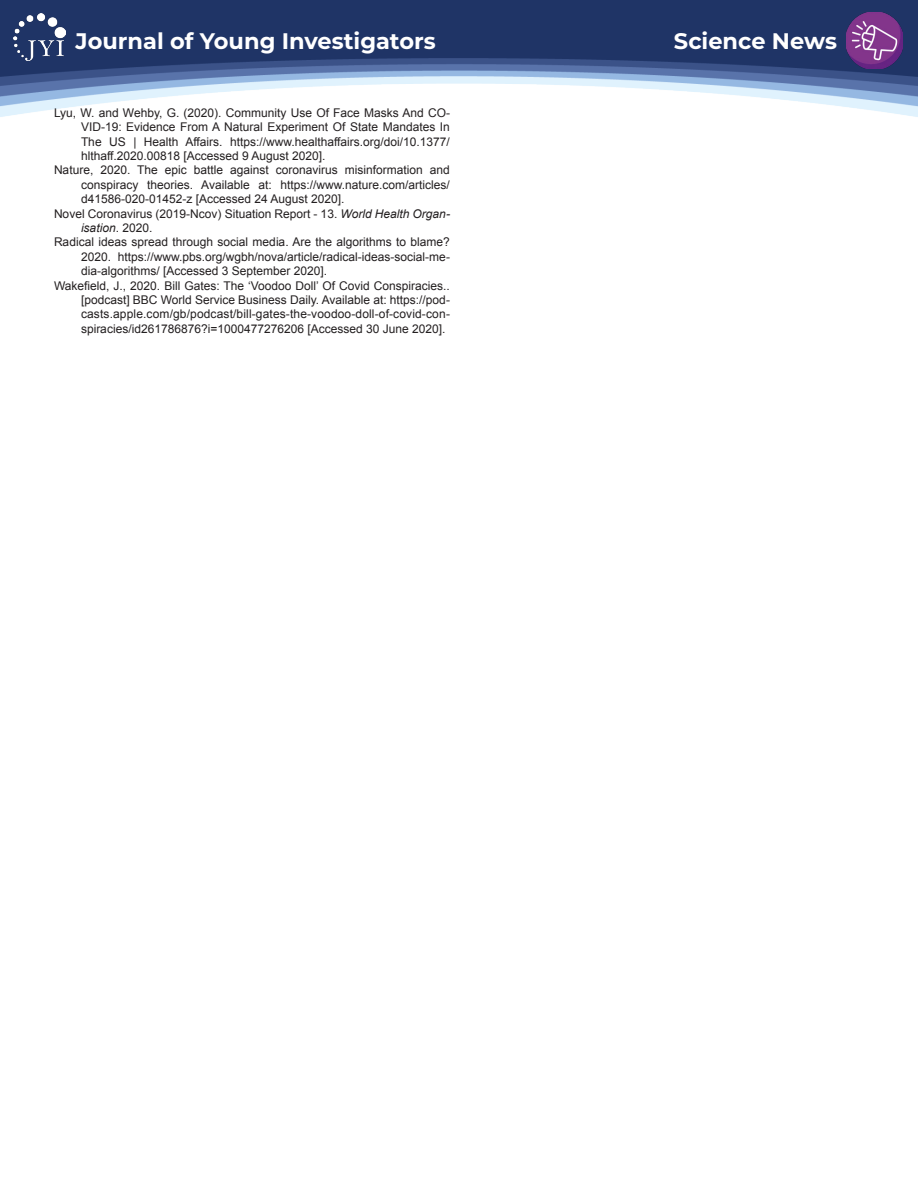
<style>
.page{position:relative;width:918px;height:1188px;background:#fff}
.page>*{position:absolute;margin:0;border:0;box-sizing:border-box;transform-origin:0 0}
.t1{font:700 22.5px "Montserrat";color:#fff}
.t2{font:12px "Arial";color:#231f20}
.t3{font:italic 12px "Arial";color:#231f20}
.s1{font-style:italic}
.s2{font-style:normal}
</style>
<div class="page">
<div style="left:0;top:0;width:918px;height:22px;background:#1f3466"></div>
<img style="left:0;top:22px;width:918px;height:95px">
<img style="left:14px;top:14px;width:51px;height:47px">
<img style="left:846px;top:12px;width:57px;height:57px">
<h1 class="t1" style="left:76px;top:25px;width:362px">Journal of Young Investigators</h1>
<h1 class="t1" style="left:674px;top:25px;width:165px">Science News</h1>
<p class="t2" style="left:54px;top:105px;width:397px">Lyu, W. and Wehby, G. (2020). Community Use Of Face Masks And CO-</p>
<p class="t2" style="left:81px;top:119px;width:370px">VID-19: Evidence From A Natural Experiment Of State Mandates In</p>
<p class="t2" style="left:81px;top:133px;width:370px">The US | Health Affairs. https://www.healthaffairs.org/doi/10.1377/</p>
<p class="t2" style="left:81px;top:148px;width:246px">hlthaff.2020.00818 [Accessed 9 August 2020].</p>
<p class="t2" style="left:54px;top:162px;width:397px">Nature, 2020. The epic battle against coronavirus misinformation and</p>
<p class="t2" style="left:81px;top:177px;width:370px">conspiracy theories. Available at: https://www.nature.com/articles/</p>
<p class="t2" style="left:81px;top:191px;width:265px">d41586-020-01452-z [Accessed 24 August 2020].</p>
<p class="t2" style="left:54px;top:205px;width:398px">Novel Coronavirus (2019-Ncov) Situation Report - 13. <span class="s1">World Health Organ-</span></p>
<p class="t3" style="left:81px;top:220px;width:73px">isation<span class="s2">. 2020.</span></p>
<p class="t2" style="left:54px;top:234px;width:397px">Radical ideas spread through social media. Are the algorithms to blame?</p>
<p class="t2" style="left:81px;top:249px;width:370px">2020. https://www.pbs.org/wgbh/nova/article/radical-ideas-social-me-</p>
<p class="t2" style="left:81px;top:263px;width:248px">dia-algorithms/ [Accessed 3 September 2020].</p>
<p class="t2" style="left:54px;top:277px;width:397px">Wakefield, J., 2020. Bill Gates: The ‘Voodoo Doll’ Of Covid Conspiracies..</p>
<p class="t2" style="left:81px;top:292px;width:370px">[podcast] BBC World Service Business Daily. Available at: https://pod-</p>
<p class="t2" style="left:81px;top:306px;width:370px">casts.apple.com/gb/podcast/bill-gates-the-voodoo-doll-of-covid-con-</p>
<p class="t2" style="left:81px;top:321px;width:366px">spiracies/id261786876?i=1000477276206 [Accessed 30 June 2020].</p>
</div>
